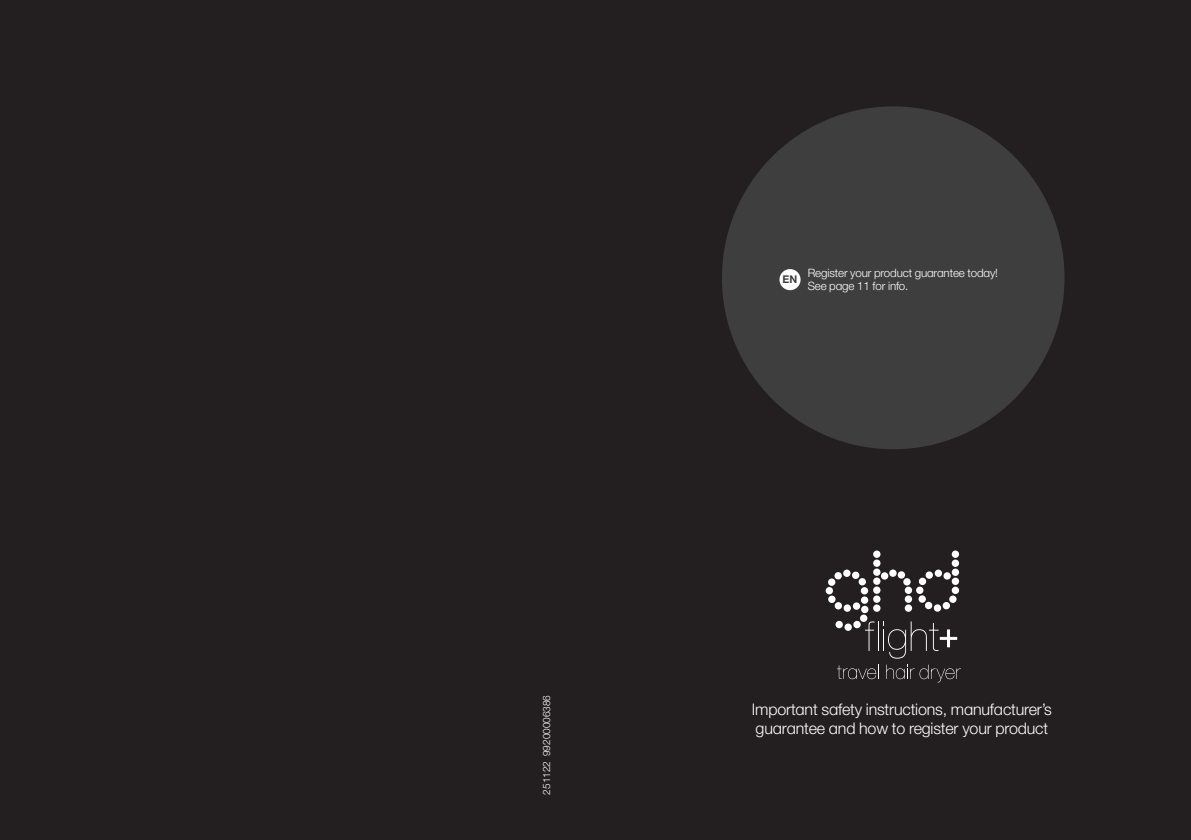
<style>
.page{position:relative;width:1191px;height:840px;background:#fff}
.page>*{position:absolute;margin:0;border:0;box-sizing:border-box;transform-origin:0 0}
.t1{font:100 31.6px "Helvetica Neue LT Std";color:#fff}
.t2{font:16px/19.2px "Helvetica New Lightghd";letter-spacing:-.01em;color:#fff}
.t3{font:11.6px/12.8px "Helvetica New Lightghd";letter-spacing:-.01em;color:#fff}
.Body_Numbered_Text{font:10.6px "Helvetica New Boldghd";color:#3e3e3f}
.t4{font:10px "Helvetica New Lightghd";color:#fff}
</style>
<div class="page">
<div style="left:0;top:0;width:1191px;height:839px;background:#231f20"></div>
<div style="left:722px;top:106px;width:342px;height:343px;background:#3e3e3f;border-radius:50%"></div>
<div style="left:779px;top:269px;width:21px;height:21px;background:#fff;border-radius:50%"></div>
<svg style="left:837px;top:664px;width:42px;height:14px"></svg>
<svg style="left:886px;top:664px;width:74px;height:18px"></svg>
<svg style="left:860px;top:586px;width:8px;height:8px"></svg>
<svg style="left:858px;top:577px;width:8px;height:8px"></svg>
<div style="left:852px;top:571px;width:7px;height:7px;background:#fff;border-radius:50%"></div>
<div style="left:843px;top:569px;width:7px;height:7px;background:#fff;border-radius:50%"></div>
<svg style="left:834px;top:571px;width:8px;height:8px"></svg>
<div style="left:828px;top:578px;width:7px;height:7px;background:#fff;border-radius:50%"></div>
<svg style="left:825px;top:586px;width:8px;height:8px"></svg>
<div style="left:828px;top:595px;width:7px;height:7px;background:#fff;border-radius:50%"></div>
<svg style="left:834px;top:601px;width:8px;height:8px"></svg>
<div style="left:843px;top:604px;width:8px;height:7px;background:#fff;border-radius:50%"></div>
<div style="left:853px;top:602px;width:7px;height:7px;background:#fff;border-radius:50%"></div>
<div style="left:861px;top:605px;width:7px;height:7px;background:#fff;border-radius:50%"></div>
<div style="left:860px;top:614px;width:7px;height:7px;background:#fff;border-radius:50%"></div>
<svg style="left:853px;top:620px;width:7px;height:8px"></svg>
<div style="left:844px;top:623px;width:8px;height:7px;background:#fff;border-radius:50%"></div>
<svg style="left:835px;top:620px;width:8px;height:8px"></svg>
<div style="left:861px;top:596px;width:7px;height:7px;background:#fff;border-radius:50%"></div>
<div style="left:873px;top:604px;width:7px;height:7px;background:#fff;border-radius:50%"></div>
<div style="left:873px;top:595px;width:7px;height:7px;background:#fff;border-radius:50%"></div>
<div style="left:873px;top:586px;width:7px;height:7px;background:#fff;border-radius:50%"></div>
<svg style="left:904px;top:604px;width:8px;height:7px"></svg>
<svg style="left:904px;top:595px;width:8px;height:7px"></svg>
<svg style="left:904px;top:586px;width:8px;height:7px"></svg>
<div style="left:903px;top:578px;width:7px;height:7px;background:#fff;border-radius:50%"></div>
<div style="left:897px;top:571px;width:8px;height:7px;background:#fff;border-radius:50%"></div>
<div style="left:889px;top:569px;width:7px;height:7px;background:#fff;border-radius:50%"></div>
<div style="left:881px;top:572px;width:7px;height:7px;background:#fff;border-radius:50%"></div>
<div style="left:873px;top:577px;width:7px;height:7px;background:#fff;border-radius:50%"></div>
<div style="left:873px;top:568px;width:7px;height:7px;background:#fff;border-radius:50%"></div>
<div style="left:873px;top:559px;width:7px;height:7px;background:#fff;border-radius:50%"></div>
<div style="left:873px;top:550px;width:7px;height:7px;background:#fff;border-radius:50%"></div>
<div style="left:951px;top:586px;width:8px;height:7px;background:#fff;border-radius:50%"></div>
<div style="left:916px;top:586px;width:7px;height:7px;background:#fff;border-radius:50%"></div>
<svg style="left:918px;top:577px;width:8px;height:7px"></svg>
<div style="left:925px;top:571px;width:8px;height:7px;background:#fff;border-radius:50%"></div>
<div style="left:934px;top:569px;width:8px;height:7px;background:#fff;border-radius:50%"></div>
<div style="left:943px;top:572px;width:8px;height:7px;background:#fff;border-radius:50%"></div>
<div style="left:918px;top:595px;width:8px;height:7px;background:#fff;border-radius:50%"></div>
<div style="left:925px;top:601px;width:7px;height:8px;background:#fff;border-radius:50%"></div>
<svg style="left:933px;top:604px;width:8px;height:7px"></svg>
<svg style="left:942px;top:601px;width:8px;height:8px"></svg>
<div style="left:949px;top:595px;width:7px;height:7px;background:#fff;border-radius:50%"></div>
<div style="left:951px;top:577px;width:8px;height:7px;background:#fff;border-radius:50%"></div>
<div style="left:951px;top:568px;width:8px;height:7px;background:#fff;border-radius:50%"></div>
<div style="left:951px;top:559px;width:8px;height:7px;background:#fff;border-radius:50%"></div>
<svg style="left:951px;top:550px;width:8px;height:7px"></svg>
<svg style="left:865px;top:621px;width:92px;height:37px"></svg>
<p class="t4" style="left:540px;top:794px;width:101px;rotate:-90deg">251122 99200006386</p>
<p class="Body_Numbered_Text" style="left:782px;top:272px;width:16px">EN</p>
<p class="t3" style="left:807px;top:266px;width:192px">Register your product guarantee today!<br>See page 11 for info.</p>
<p class="t1" style="left:939px;top:616px;width:20px">+</p>
<p class="t2" style="left:752px;top:698px;width:302px">Important safety instructions, manufacturer’s guarantee and how to register your product</p>
</div>
